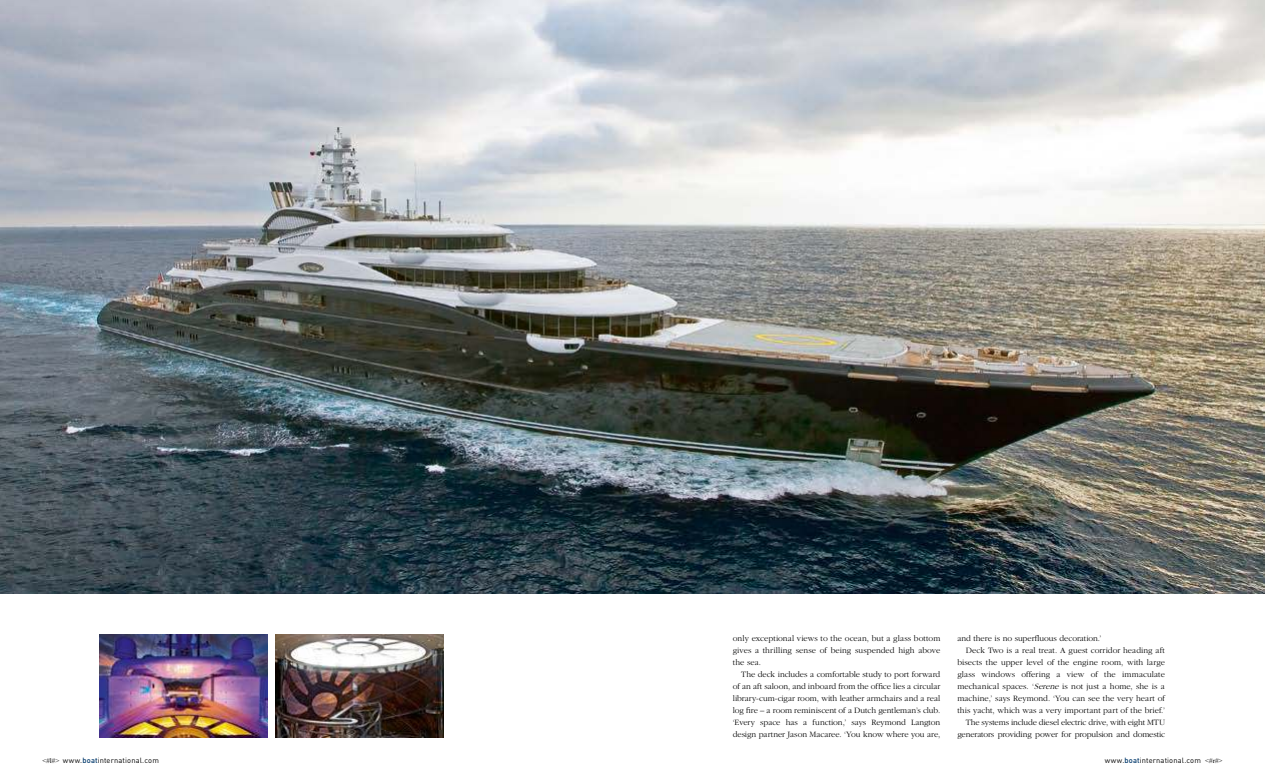
<style>
.page{position:relative;width:1265px;height:780px;background:#fff}
.page>*{position:absolute;margin:0;border:0;box-sizing:border-box;transform-origin:0 0}
.t1{font:300 8.5px/12px "Garamond";color:#000;text-align:justify}
.t2{font:300 8.5px "Garamond";letter-spacing:-.02em;color:#000}
.t3{font:7.5px "DIN";letter-spacing:.02em;color:#000}
.s1{font-style:italic}
.s2{font-family:"Times New Roman";font-size:7px}
.s3{font-weight:500;color:#00386b}
</style>
<div class="page">
<img style="left:0;top:0;width:1264px;height:593px">
<img style="left:275px;top:635px;width:168px;height:102px">
<img style="left:99px;top:635px;width:168px;height:102px">
<p class="t1" style="left:732px;top:633px;width:209px">only exceptional views to the ocean, but a glass bottom gives a thrilling sense of being suspended high above the sea.</p>
<p class="t1" style="left:732px;top:669px;width:209px;text-indent:8px">The deck includes a comfortable study to port forward of an aft saloon, and inboard from the office lies a circular library-cum-cigar room, with leather armchairs and a real log fire – a room reminiscent of a Dutch gentleman’s club. ‘Every space has a function,’ says Reymond Langton design partner Jason Macaree. ‘You know where you are,</p>
<p class="t1" style="left:957px;top:633px;width:145px">and there is no superfluous decoration.’</p>
<p class="t1" style="left:965px;top:645px;width:201px">Deck Two is a real treat. A guest corridor heading aft</p>
<p class="t1" style="left:957px;top:657px;width:209px">bisects the upper level of the engine room, with large</p>
<p class="t1" style="left:957px;top:669px;width:209px">glass windows offering a view of the immaculate</p>
<p class="t1" style="left:957px;top:681px;width:209px">mechanical spaces. ‘<span class="s1">Serene</span> is not just a home, she is a</p>
<p class="t1" style="left:957px;top:693px;width:209px">machine,’ says Reymond. ‘You can see the very heart of</p>
<p class="t1" style="left:957px;top:705px;width:209px">this yacht, which was a very important part of the brief.’</p>
<p class="t1" style="left:965px;top:717px;width:200px">The systems include diesel electric drive, with eight MTU</p>
<p class="t2" style="left:957px;top:731px;width:209px">generators providing power for propulsion and domestic</p>
<p class="t3" style="left:43px;top:755px;width:118px"><span class="s2">&lt;#l#&gt;</span> www.<span class="s3">boat</span>international.com</p>
<p class="t3" style="left:1104px;top:756px;width:119px">www.<span class="s3">boat</span>international.com <span class="s2">&lt;#r#&gt;</span></p>
</div>
